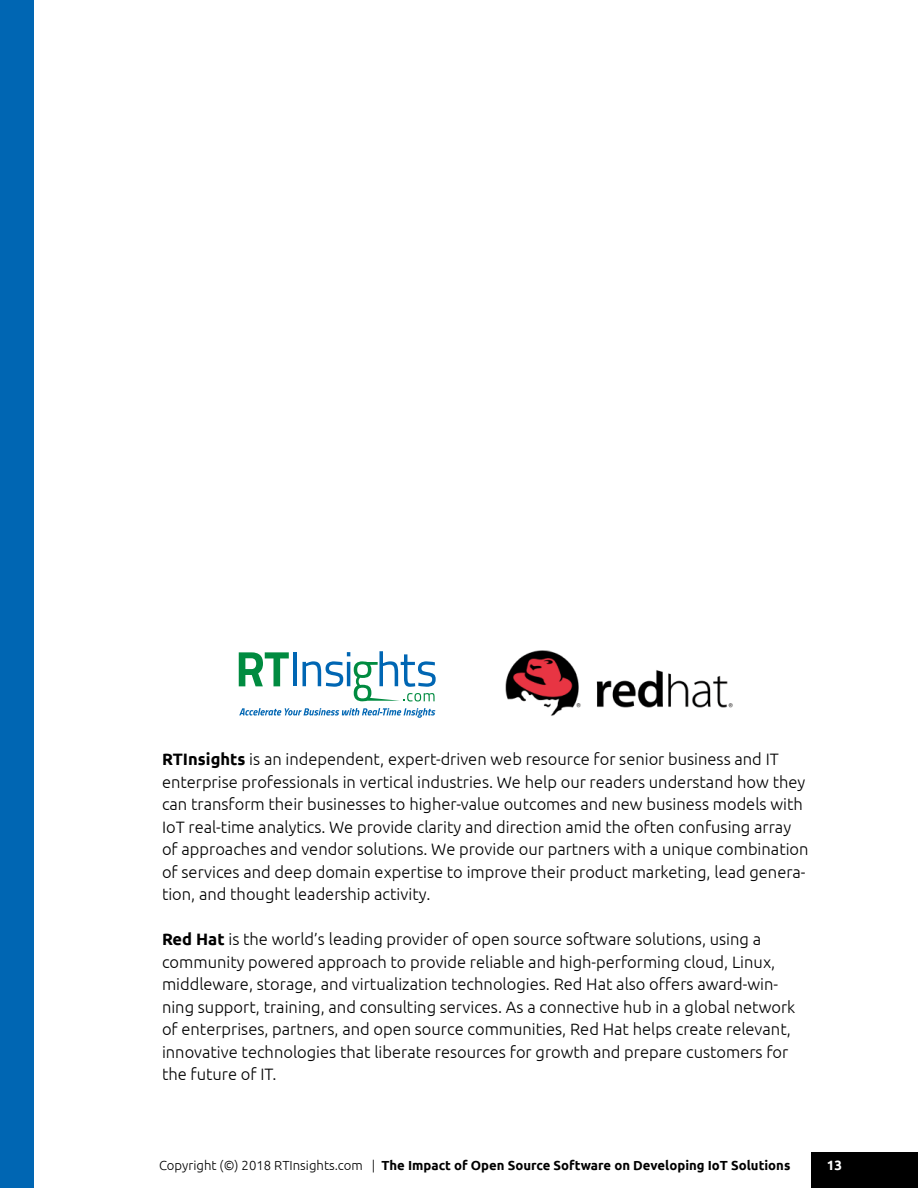
<style>
.page{position:relative;width:918px;height:1188px;background:#fff}
.page>*{position:absolute;margin:0;border:0;box-sizing:border-box;transform-origin:0 0}
.t1{font:300 16.5px/22.5px "Ubuntu";color:#000}
.t2{font:700 13.5px "Ubuntu";color:#fff}
.t3{font:700 13.2px "Ubuntu";color:#000}
.s1{font-weight:700}
.s2{font-weight:300}
</style>
<div class="page">
<div style="left:812px;top:1152px;width:106px;height:36px;background:#000"></div>
<div style="left:0;top:0;width:33px;height:1188px;background:#0066b3"></div>
<img style="left:506px;top:651px;width:227px;height:65px">
<svg style="left:239px;top:708px;width:196px;height:10px"></svg>
<svg style="left:239px;top:652px;width:50px;height:34px"></svg>
<hr style="left:293px;top:653px;width:4px;height:33px;background:#0066b3">
<svg style="left:303px;top:651px;width:133px;height:50px"></svg>
<p class="t1" style="left:162px;top:749px;width:648px"><span class="s1">RTInsights</span> is an independent, expert-driven web resource for senior business and IT enterprise professionals in vertical industries. We help our readers understand how they can transform their businesses to higher-value outcomes and new business models with IoT real-time analytics. We provide clarity and direction amid the often confusing array of approaches and vendor solutions. We provide our partners with a unique combination of services and deep domain expertise to improve their product marketing, lead genera&shy;tion, and thought leadership activity.</p>
<p class="t1" style="left:162px;top:929px;width:635px"><span class="s1">Red Hat</span> is the world’s leading provider of open source software solutions, using a community powered approach to provide reliable and high-performing cloud, Linux, middleware, storage, and virtualization technologies. Red Hat also offers award-win&shy;ning support, training, and consulting services. As a connective hub in a global network of enterprises, partners, and open source communities, Red Hat helps create relevant, innovative technologies that liberate resources for growth and prepare customers for the future of IT.</p>
<p class="t3" style="left:159px;top:1160px;width:633px"><span class="s2">Copyright (©) 2018 RTInsights.com |</span> The Impact of Open Source Software on Developing IoT Solutions</p>
<p class="t2" style="left:827px;top:1160px;width:17px">13</p>
</div>
